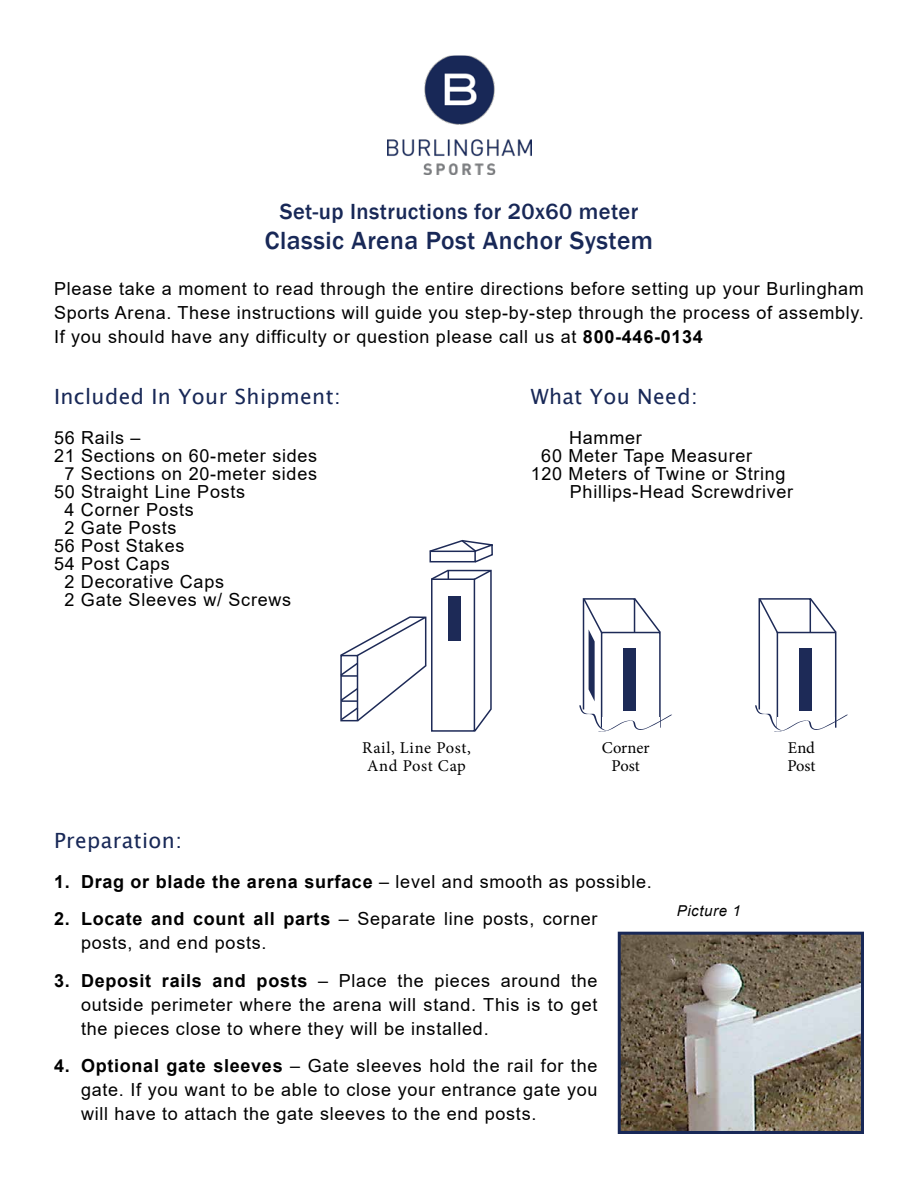
<style>
.page{position:relative;width:918px;height:1188px;background:#fff}
.page>*{position:absolute;margin:0;border:0;box-sizing:border-box;transform-origin:0 0}
.t1{font:500 25.5px "Franklin Gothic";letter-spacing:.02em;color:#182857}
.t2{font:500 22.5px "Franklin Gothic";letter-spacing:.02em;color:#182857}
.t3{font:21px "Lucida Sans Unicode";letter-spacing:.02em;color:#182857}
.t4{font:18px/24px "Arial";letter-spacing:.04em;color:#000;text-align:justify}
.t5{font:700 18px "Arial";letter-spacing:.04em;color:#000}
.t6{font:16.5px/18px "Minion Pro";letter-spacing:.035em;color:#000;text-align:center}
.t7{font:16.5px/18px "Minion Pro";letter-spacing:.015em;color:#000;text-align:center}
.t8{font:italic 15px "Arial";letter-spacing:.04em;color:#000}
.s1{font-weight:700}
.s2{font-weight:400}
</style>
<div class="page">
<img style="left:388px;top:57px;width:143px;height:117px">
<img style="left:622px;top:936px;width:238px;height:194px">
<div style="left:618px;top:932px;width:246px;height:202px;border:3px solid #182857"></div>
<svg style="left:579px;top:598px;width:93px;height:134px"></svg>
<svg style="left:340px;top:540px;width:153px;height:192px"></svg>
<svg style="left:755px;top:598px;width:93px;height:134px"></svg>
<p class="t2" style="left:280px;top:197px;width:360px">Set-up Instructions for 20x60 meter</p>
<h1 class="t1" style="left:265px;top:225px;width:390px">Classic Arena Post Anchor System</h1>
<p class="t4" style="left:54px;top:277px;width:811px">Please take a moment to read through the entire directions before setting up your Burlingham Sports Arena. These instructions will guide you step-by-step through the process of assembly.<br>If you should have any difficulty or question please call us at <span class="s1">800-446-0134</span></p>
<p class="t3" style="left:54px;top:380px;width:288px">Included In Your Shipment:</p>
<p class="t4" style="left:54px;top:425px;width:88px">56 Rails –</p>
<p class="t4" style="left:54px;top:443px;width:265px">21 Sections on 60-meter sides</p>
<p class="t4" style="left:65px;top:461px;width:254px">7 Sections on 20-meter sides</p>
<p class="t4" style="left:54px;top:479px;width:193px">50 Straight Line Posts</p>
<p class="t4" style="left:65px;top:497px;width:131px">4 Corner Posts</p>
<p class="t4" style="left:65px;top:515px;width:113px">2 Gate Posts</p>
<p class="t4" style="left:54px;top:533px;width:132px">56 Post Stakes</p>
<p class="t4" style="left:54px;top:551px;width:117px">54 Post Caps</p>
<p class="t4" style="left:65px;top:569px;width:161px">2 Decorative Caps</p>
<p class="t4" style="left:65px;top:587px;width:228px">2 Gate Sleeves w/ Screws</p>
<p class="t3" style="left:531px;top:380px;width:168px">What You Need:</p>
<p class="t4" style="left:569px;top:425px;width:74px">Hammer</p>
<p class="t4" style="left:541px;top:443px;width:212px">60 Meter Tape Measurer</p>
<p class="t4" style="left:531px;top:461px;width:256px">120 Meters of Twine or String</p>
<p class="t4" style="left:570px;top:479px;width:225px">Phillips-Head Screwdriver</p>
<p class="t3" style="left:54px;top:824px;width:129px">Preparation:</p>
<p class="t6" style="left:362px;top:739px;width:110px">Rail, Line Post,<br>And Post Cap</p>
<p class="t7" style="left:602px;top:739px;width:49px">Corner<br>Post</p>
<p class="t7" style="left:787px;top:739px;width:30px;text-align:left">End<br>Post</p>
<p class="t5" style="left:54px;top:869px;width:599px">1. Drag or blade the arena surface <span class="s2">– level and smooth as possible.</span></p>
<p class="t4" style="left:81px;top:907px;width:518px;text-indent:-27px"><span class="s1">2. Locate and count all parts</span> – Separate line posts, corner posts, and end posts.</p>
<p class="t4" style="left:81px;top:968px;width:518px;text-indent:-27px"><span class="s1">3. Deposit rails and posts</span> – Place the pieces around the outside perimeter where the arena will stand. This is to get the pieces close to where they will be installed.</p>
<p class="t4" style="left:81px;top:1054px;width:518px;text-indent:-27px"><span class="s1">4. Optional gate sleeves</span> – Gate sleeves hold the rail for the gate. If you want to be able to close your entrance gate you will have to attach the gate sleeves to the end posts.</p>
<p class="t8" style="left:677px;top:901px;width:65px">Picture 1</p>
</div>
